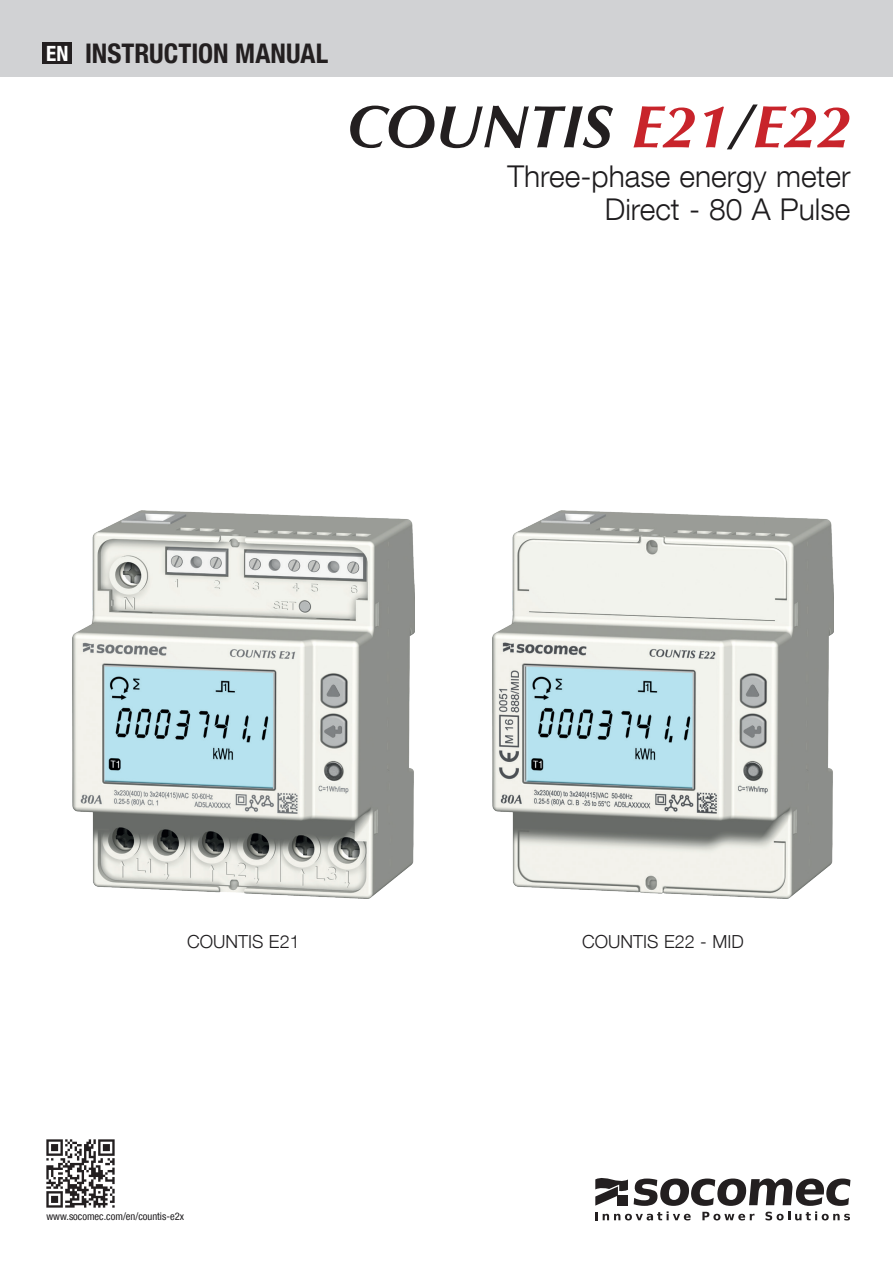
<style>
.page{position:relative;width:893px;height:1263px;background:#fff}
.page>*{position:absolute;margin:0;border:0;box-sizing:border-box;transform-origin:0 0}
.t1{font:italic 700 60px "Optima LT Std";color:#231f20}
.t2{font:300 30px/33px "Helvetica Neue LT Com";color:#1e1c1e;text-align:right}
.t3{font:700 condensed 27px "Helvetica Neue LT Com";color:#231f20}
.t4{font:300 18px "Helvetica Neue LT Com";color:#1e1c1e}
.t5{font:condensed 10.5px "Helvetica Neue LT Com";color:#1e1c1e}
.s1{font-size:21px;color:#fff}
.s2{color:#c8242b}
</style>
<div class="page">
<img style="left:492px;top:510px;width:342px;height:389px">
<img style="left:72px;top:510px;width:342px;height:389px">
<img style="left:46px;top:1139px;width:69px;height:69px">
<svg style="left:595px;top:1178px;width:255px;height:42px"></svg>
<div style="left:618px;top:1195px;width:10px;height:10px;background:#231f20"></div>
<div style="left:0;top:0;width:893px;height:77px;background:#d1d2d4"></div>
<div style="left:43px;top:43px;width:29px;height:21px;background:#231f20"></div>
<p class="t3" style="left:46px;top:37px;width:283px"><span class="s1">EN</span> INSTRUCTION MANUAL</p>
<h1 class="t1" style="left:347px;top:91px;width:505px">COUNTIS <span class="s2">E21</span>/<span class="s2">E22</span></h1>
<p class="t2" style="left:507px;top:159px;width:344px">Three-phase energy meter<br>Direct - 80 A Pulse</p>
<p class="t4" style="left:187px;top:930px;width:114px">COUNTIS E21</p>
<p class="t4" style="left:582px;top:930px;width:163px">COUNTIS E22 - MID</p>
<p class="t5" style="left:46px;top:1210px;width:139px">www.socomec.com/en/countis-e2x</p>
</div>
